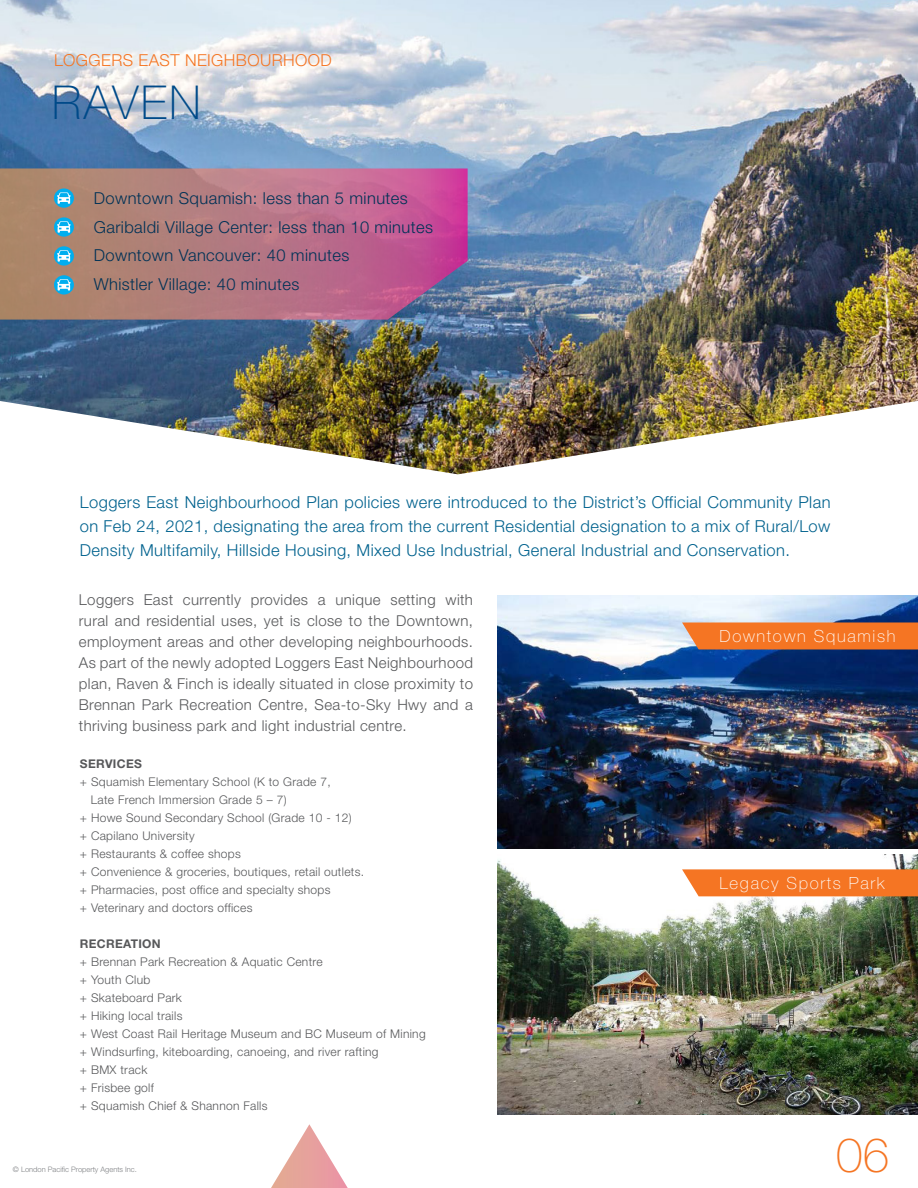
<style>
.page{position:relative;width:918px;height:1188px;background:#fff}
.page>*{position:absolute;margin:0;border:0;box-sizing:border-box;transform-origin:0 0}
.t1{font:100 47.7px "Helvetica Neue LT Std";color:#f57523}
.Headline{font:100 46.8px "Helvetica Neue LT Std";letter-spacing:.05em;color:#004a89}
.t2{font:100 16.8px "Helvetica Neue LT Std";letter-spacing:.1em;color:#fff}
.text_paragraph{font:300 16.5px/24px "Helvetica Neue LT Std";letter-spacing:.025em;color:#00628e;text-align:justify}
.text_paragraph-2{font:300 16.5px "Helvetica Neue LT Std";letter-spacing:.025em;color:#003256}
.Subhead{font:300 16.5px "Helvetica Neue LT Std";letter-spacing:.025em;color:#f57523}
.text_paragraph-3{font:300 15px/21px "Helvetica Neue LT Std";letter-spacing:.025em;color:#57585a;text-align:justify}
.text_paragraph-4{font:300 12px/18px "Helvetica Neue LT Std";letter-spacing:.025em;color:#57585a}
.text_paragraph-5{font:700 12px "Helvetica Neue LT Std";letter-spacing:.025em;color:#57585a}
.text_footer{font:300 7.5px "Helvetica Neue LT Std";color:#808285}
</style>
<div class="page">
<img style="left:0;top:0;width:918px;height:474px">
<img style="left:498px;top:596px;width:420px;height:252px">
<img style="left:498px;top:855px;width:420px;height:259px">
<svg style="left:682px;top:622px;width:236px;height:27px;background:#f0782c"></svg>
<svg style="left:682px;top:869px;width:236px;height:27px;background:#f57b2d"></svg>
<svg style="left:271px;top:1124px;width:77px;height:64px"></svg>
<svg style="left:0;top:168px;width:468px;height:152px;background:#b37482"></svg>
<svg style="left:54px;top:188px;width:20px;height:20px"></svg>
<svg style="left:57px;top:192px;width:14px;height:12px"></svg>
<div style="left:54px;top:217px;width:20px;height:20px;background:#00aeef;border-radius:50%"></div>
<svg style="left:57px;top:221px;width:14px;height:12px"></svg>
<svg style="left:54px;top:246px;width:20px;height:20px"></svg>
<svg style="left:57px;top:250px;width:14px;height:12px"></svg>
<svg style="left:54px;top:275px;width:20px;height:20px"></svg>
<svg style="left:57px;top:279px;width:14px;height:12px"></svg>
<p class="Subhead" style="left:54px;top:50px;width:279px">LOGGERS EAST NEIGHBOURHOOD</p>
<p class="Headline" style="left:52px;top:76px;width:151px">RAVEN</p>
<p class="text_paragraph-2" style="left:94px;top:188px;width:316px">Downtown Squamish: less than 5 minutes</p>
<p class="text_paragraph-2" style="left:94px;top:217px;width:341px">Garibaldi Village Center: less than 10 minutes</p>
<p class="text_paragraph-2" style="left:94px;top:245px;width:257px">Downtown Vancouver: 40 minutes</p>
<p class="text_paragraph-2" style="left:94px;top:274px;width:207px">Whistler Village: 40 minutes</p>
<p class="text_paragraph" style="left:80px;top:490px;width:752px">Loggers East Neighbourhood Plan policies were introduced to the District’s Official Community Plan on Feb 24, 2021, designating the area from the current Residential designation to a mix of Rural/Low Density Multifamily, Hillside Housing, Mixed Use Industrial, General Industrial and Conservation.</p>
<p class="text_paragraph-3" style="left:79px;top:589px;width:396px">Loggers East currently provides a unique setting with rural and residential uses, yet is close to the Downtown, employment areas and other developing neighbourhoods.<br>As part of the newly adopted Loggers East Neighbourhood plan, Raven &amp; Finch is ideally situated in close proximity to Brennan Park Recreation Centre, Sea-to-Sky Hwy and a thriving business park and light industrial centre.</p>
<p class="t2" style="left:720px;top:626px;width:177px">Downtown Squamish</p>
<p class="text_paragraph-5" style="left:80px;top:756px;width:63px">SERVICES</p>
<p class="text_paragraph-4" style="left:80px;top:772px;width:252px">+ Squamish Elementary School (K to Grade 7,</p>
<p class="text_paragraph-4" style="left:91px;top:790px;width:197px">Late French Immersion Grade 5 – 7)</p>
<p class="text_paragraph-4" style="left:80px;top:808px;width:273px">+ Howe Sound Secondary School (Grade 10 - 12)</p>
<p class="text_paragraph-4" style="left:80px;top:826px;width:116px">+ Capilano University</p>
<p class="text_paragraph-4" style="left:80px;top:844px;width:162px">+ Restaurants &amp; coffee shops</p>
<p class="text_paragraph-4" style="left:80px;top:862px;width:286px">+ Convenience &amp; groceries, boutiques, retail outlets.</p>
<p class="text_paragraph-4" style="left:80px;top:880px;width:252px">+ Pharmacies, post office and specialty shops</p>
<p class="text_paragraph-4" style="left:80px;top:898px;width:174px">+ Veterinary and doctors offices</p>
<p class="text_paragraph-5" style="left:80px;top:936px;width:82px">RECREATION</p>
<p class="text_paragraph-4" style="left:80px;top:952px;width:244px">+ Brennan Park Recreation &amp; Aquatic Centre + Youth Club</p>
<p class="text_paragraph-4" style="left:80px;top:988px;width:104px">+ Skateboard Park</p>
<p class="text_paragraph-4" style="left:80px;top:1006px;width:104px">+ Hiking local trails</p>
<p class="text_paragraph-4" style="left:80px;top:1024px;width:347px">+ West Coast Rail Heritage Museum and BC Museum of Mining</p>
<p class="text_paragraph-4" style="left:80px;top:1042px;width:300px">+ Windsurfing, kiteboarding, canoeing, and river rafting</p>
<p class="text_paragraph-4" style="left:80px;top:1060px;width:69px">+ BMX track</p>
<p class="text_paragraph-4" style="left:80px;top:1078px;width:76px">+ Frisbee golf</p>
<p class="text_paragraph-4" style="left:80px;top:1096px;width:189px">+ Squamish Chief &amp; Shannon Falls</p>
<p class="text_footer" style="left:13px;top:1165px;width:125px">© London Pacific Property Agents Inc.</p>
<p class="t2" style="left:720px;top:873px;width:167px">Legacy Sports Park</p>
<p class="t1" style="left:836px;top:1127px;width:55px">06</p>
</div>
